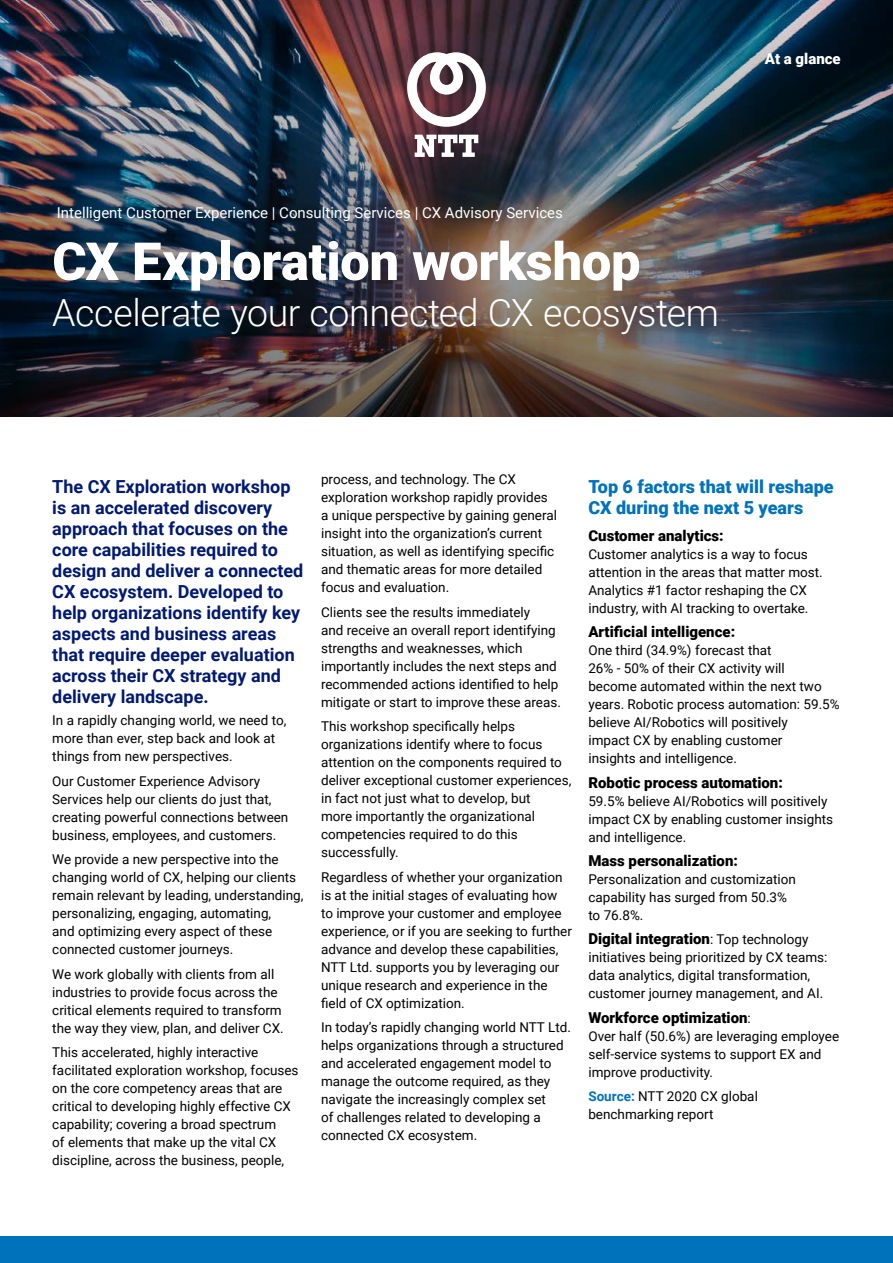
<style>
.page{position:relative;width:893px;height:1263px;background:#fff}
.page>*{position:absolute;margin:0;border:0;box-sizing:border-box;transform-origin:0 0}
.t1{font:900 52.5px "Roboto";letter-spacing:-.005em;color:#fff}
.t2{font:300 37.5px "Roboto";letter-spacing:-.01em;color:#fff}
.t3{font:700 18px/21px "Roboto";color:#001973}
.t4{font:900 18px/21px "Roboto";color:#0072bc}
.t5{font:900 15px "Roboto";color:#000}
.t6{font:15px "Roboto";color:#fff}
.t7{font:900 15px "Roboto";color:#fff}
.t8{font:13.5px/18px "Roboto";color:#000}
.s1{font-weight:400;font-size:13.5px}
.s2{font-weight:700;color:#0072bc}
</style>
<div class="page">
<div style="left:0;top:1236px;width:893px;height:27px;background:#0072bc"></div>
<img style="left:0;top:0;width:893px;height:416px">
<svg style="left:415px;top:135px;width:63px;height:22px"></svg>
<svg style="left:407px;top:52px;width:79px;height:75px"></svg>
<p class="t7" style="left:765px;top:48px;width:77px">At a glance</p>
<p class="t6" style="left:57px;top:202px;width:508px">Intelligent Customer Experience | Consulting Services | CX Advisory Services</p>
<h1 class="t1" style="left:52px;top:225px;width:590px">CX Exploration workshop</h1>
<h2 class="t2" style="left:52px;top:286px;width:668px">Accelerate your connected CX ecosystem</h2>
<p class="t3" style="left:52px;top:476px;width:253px">The CX Exploration workshop is an accelerated discovery approach that focuses on the core capabilities required to design and deliver a connected<br>CX ecosystem. Developed to help organizations identify key aspects and business areas that require deeper evaluation across their CX strategy and delivery landscape.</p>
<p class="t8" style="left:52px;top:711px;width:236px">In a rapidly changing world, we need to, more than ever, step back and look at things from new perspectives.</p>
<p class="t8" style="left:52px;top:771px;width:238px">Our Customer Experience Advisory Services help our clients do just that, creating powerful connections between business, employees, and customers.</p>
<p class="t8" style="left:52px;top:850px;width:253px">We provide a new perspective into the changing world of CX, helping our clients remain relevant by leading, understanding, personalizing, engaging, automating,<br>and optimizing every aspect of these connected customer journeys.</p>
<p class="t8" style="left:52px;top:964px;width:233px">We work globally with clients from all industries to provide focus across the critical elements required to transform the way they view, plan, and deliver CX.</p>
<p class="t8" style="left:52px;top:1043px;width:248px">This accelerated, highly interactive facilitated exploration workshop, focuses on the core competency areas that are critical to developing highly effective CX capability; covering a broad spectrum<br>of elements that make up the vital CX discipline, across the business, people,</p>
<p class="t8" style="left:321px;top:470px;width:237px">process, and technology. The CX exploration workshop rapidly provides a unique perspective by gaining general insight into the organization’s current situation, as well as identifying specific and thematic areas for more detailed focus and evaluation.</p>
<p class="t8" style="left:321px;top:602px;width:241px">Clients see the results immediately<br>and receive an overall report identifying strengths and weaknesses, which importantly includes the next steps and recommended actions identified to help mitigate or start to improve these areas.</p>
<p class="t8" style="left:321px;top:717px;width:252px">This workshop specifically helps organizations identify where to focus attention on the components required to deliver exceptional customer experiences, in fact not just what to develop, but<br>more importantly the organizational competencies required to do this successfully.</p>
<p class="t8" style="left:321px;top:867px;width:252px">Regardless of whether your organization is at the initial stages of evaluating how to improve your customer and employee experience, or if you are seeking to further advance and develop these capabilities, NTT Ltd. supports you by leveraging our unique research and experience in the field of CX optimization.</p>
<p class="t8" style="left:321px;top:1017px;width:251px">In today’s rapidly changing world NTT Ltd. helps organizations through a structured and accelerated engagement model to manage the outcome required, as they navigate the increasingly complex set<br>of challenges related to developing a connected CX ecosystem.</p>
<h3 class="t4" style="left:588px;top:476px;width:247px">Top 6 factors that will reshape<br>CX during the next 5 years</h3>
<p class="t5" style="left:588px;top:525px;width:137px">Customer analytics:</p>
<p class="t8" style="left:588px;top:544px;width:236px">Customer analytics is a way to focus attention in the areas that matter most.<br>Analytics #1 factor reshaping the CX industry, with AI tracking to overtake.</p>
<p class="t5" style="left:588px;top:621px;width:148px">Artificial intelligence:</p>
<p class="t8" style="left:588px;top:641px;width:253px">One third (34.9%) forecast that<br>26% - 50% of their CX activity will<br>become automated within the next two years. Robotic process automation: 59.5% believe AI/Robotics will positively<br>impact CX by enabling customer<br>insights and intelligence.</p>
<p class="t5" style="left:588px;top:772px;width:196px">Robotic process automation:</p>
<p class="t8" style="left:588px;top:791px;width:246px">59.5% believe AI/Robotics will positively impact CX by enabling customer insights and intelligence.</p>
<p class="t5" style="left:588px;top:850px;width:151px">Mass personalization:</p>
<p class="t8" style="left:588px;top:869px;width:209px">Personalization and customization capability has surged from 50.3% to 76.8%.</p>
<p class="t5" style="left:588px;top:928px;width:222px">Digital integration<span class="s1">: Top technology</span></p>
<p class="t8" style="left:588px;top:948px;width:241px">initiatives being prioritized by CX teams: data analytics, digital transformation, customer journey management, and AI.</p>
<p class="t5" style="left:588px;top:1007px;width:164px">Workforce optimization<span class="s1">:</span></p>
<p class="t8" style="left:588px;top:1026px;width:252px">Over half (50.6%) are leveraging employee self-service systems to support EX and improve productivity.</p>
<p class="t8" style="left:588px;top:1087px;width:171px"><span class="s2">Source:</span> NTT 2020 CX global benchmarking report</p>
</div>
